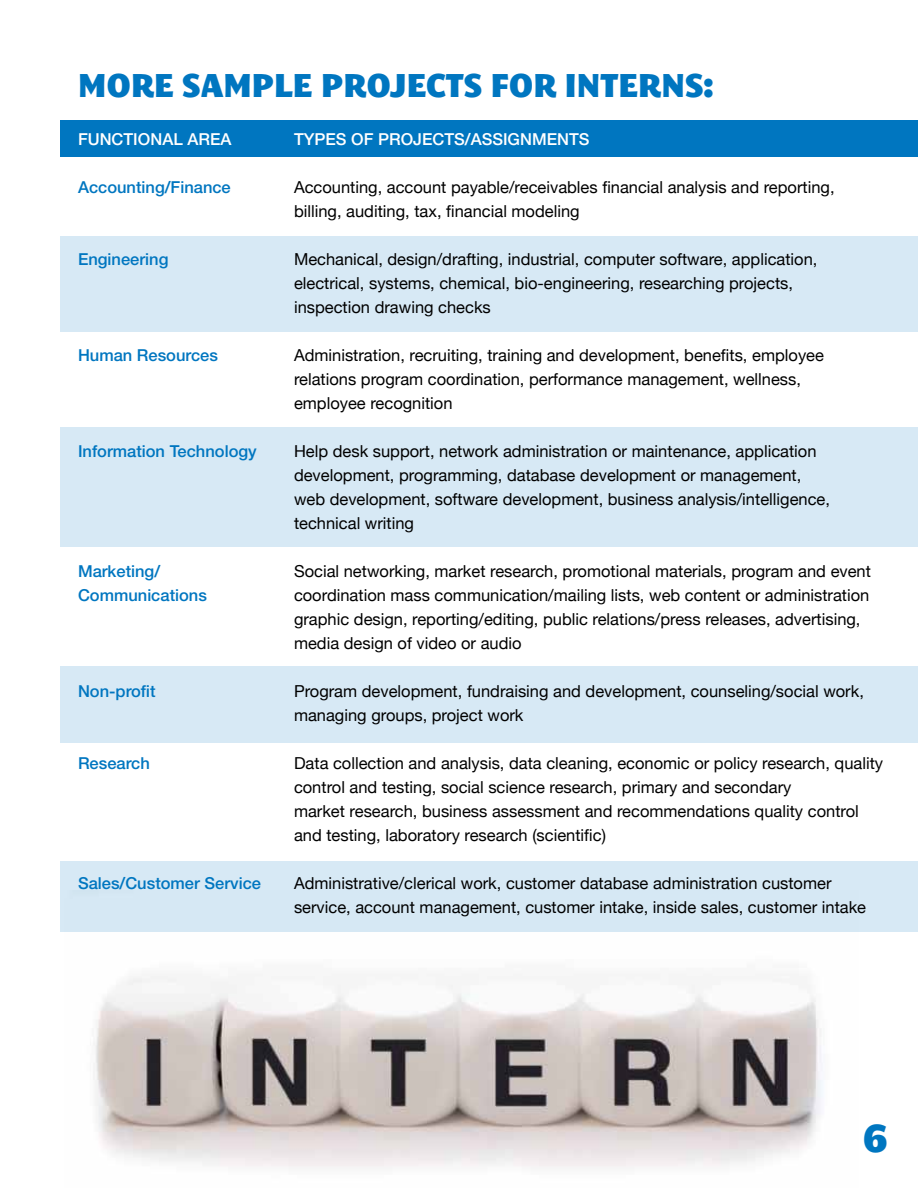
<style>
.page{position:relative;width:918px;height:1188px;background:#fff}
.page>*{position:absolute;margin:0;border:0;box-sizing:border-box;transform-origin:0 0}
.t1{font:39px "M Egalopolis Extra";color:#0076c0}
.t2{font:33px "M Egalopolis Extra";color:#0076c0}
.t3{font:16.5px/24px "Helvetica Neue";color:#000}
.t4{font:500 16.5px "Helvetica Neue";color:#0076c0}
.t5{font:500 16.5px "Helvetica Neue";color:#fff}
</style>
<div class="page">
<img style="left:93px;top:976px;width:730px;height:192px">
<div style="left:61px;top:666px;width:857px;height:76px;background:#d7e9f5"></div>
<div style="left:61px;top:237px;width:857px;height:95px;background:#d7e9f5"></div>
<div style="left:61px;top:120px;width:857px;height:37px;background:#0076c0"></div>
<div style="left:61px;top:427px;width:857px;height:119px;background:#d7e9f5"></div>
<div style="left:61px;top:861px;width:857px;height:71px;background:#d6e8f4"></div>
<h2 class="t2" style="left:78px;top:61px;width:637px">MORE SAMPLE PROJECTS FOR INTERNS:</h2>
<p class="t5" style="left:78px;top:129px;width:56px">Function</p>
<p class="t5" style="left:162px;top:129px;width:71px">al Area</p>
<p class="t5" style="left:294px;top:129px;width:187px">Types of Projects/Assi</p>
<p class="t5" style="left:508px;top:129px;width:61px">gnments</p>
<p class="t4" style="left:78px;top:177px;width:154px">Accounting/Finance</p>
<p class="t3" style="left:294px;top:176px;width:542px">Accounting, account payable/receivables financial analysis and reporting, billing, auditing, tax, financial modeling</p>
<p class="t4" style="left:78px;top:249px;width:92px">Engineering</p>
<p class="t3" style="left:294px;top:248px;width:525px">Mechanical, design/drafting, industrial, computer software, application, electrical, systems, chemical, bio-engineering, researching projects, inspection drawing checks</p>
<p class="t4" style="left:78px;top:345px;width:142px">Human Resources</p>
<p class="t3" style="left:294px;top:344px;width:531px">Administration, recruiting, training and development, benefits, employee relations program coordination, performance management, wellness, employee recognition</p>
<p class="t4" style="left:78px;top:441px;width:180px">Information Technology</p>
<p class="t3" style="left:294px;top:440px;width:538px">Help desk support, network administration or maintenance, application development, programming, database development or management, web development, software development, business analysis/intelligence, technical writing</p>
<p class="t4" style="left:78px;top:561px;width:84px">Marketing/</p>
<p class="t3" style="left:294px;top:560px;width:579px">Social networking, market research, promotional materials, program and event</p>
<p class="t4" style="left:78px;top:585px;width:130px">Communications</p>
<p class="t3" style="left:294px;top:584px;width:577px">coordination mass communication/mailing lists, web content or administration graphic design, reporting/editing, public relations/press releases, advertising, media design of video or audio</p>
<p class="t4" style="left:78px;top:681px;width:79px">Non-profit</p>
<p class="t3" style="left:294px;top:680px;width:571px">Program development, fundraising and development, counseling/social work, managing groups, project work</p>
<p class="t4" style="left:78px;top:753px;width:73px">Research</p>
<p class="t3" style="left:294px;top:752px;width:591px">Data collection and analysis, data cleaning, economic or policy research, quality control and testing, social science research, primary and secondary<br>market research, business assessment and recommendations quality control and testing, laboratory research (scientific)</p>
<p class="t4" style="left:78px;top:873px;width:185px">Sales/Customer Service</p>
<p class="t3" style="left:294px;top:872px;width:574px">Administrative/clerical work, customer database administration customer service, account management, customer intake, inside sales, customer intake</p>
<h1 class="t1" style="left:863px;top:1110px;width:27px">6</h1>
</div>
